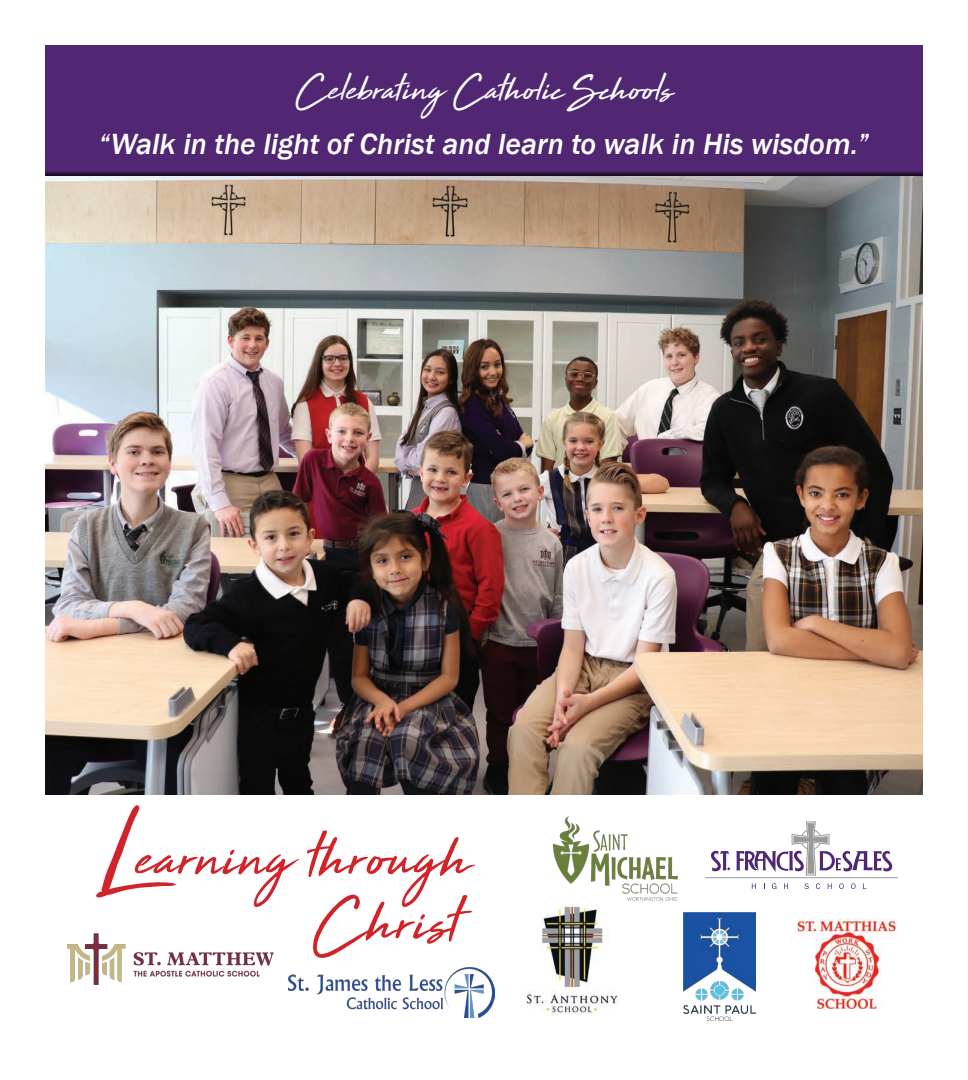
<style>
.page{position:relative;width:968px;height:1080px;background:#fff}
.page>*{position:absolute;margin:0;border:0;box-sizing:border-box;transform-origin:0 0}
.t1{font:71.25px "High Tide";letter-spacing:.01em;color:#d1232a}
.t2{font:42.5px "High Tide";color:#fff}
.t3{font:italic 500 30px "Franklin Gothic";color:#fff}
.s1{font-size:111.25px}
</style>
<div class="page">
<img style="left:45px;top:249px;width:877px;height:545px">
<img style="left:526px;top:905px;width:93px;height:110px">
<img style="left:289px;top:968px;width:206px;height:49px">
<img style="left:68px;top:934px;width:206px;height:50px">
<img style="left:796px;top:920px;width:101px;height:89px">
<img style="left:553px;top:817px;width:124px;height:84px">
<img style="left:684px;top:913px;width:71px;height:108px">
<hr style="left:705px;top:878px;width:192px;height:1px;background:#9a999a">
<svg style="left:710px;top:850px;width:20px;height:22px"></svg>
<svg style="left:736px;top:822px;width:156px;height:53px"></svg>
<svg style="left:751px;top:883px;width:4px;height:6px"></svg>
<svg style="left:772px;top:883px;width:4px;height:6px"></svg>
<svg style="left:784px;top:883px;width:4px;height:6px"></svg>
<svg style="left:804px;top:883px;width:4px;height:6px"></svg>
<svg style="left:815px;top:883px;width:5px;height:6px"></svg>
<svg style="left:827px;top:883px;width:4px;height:6px"></svg>
<svg style="left:839px;top:883px;width:4px;height:6px"></svg>
<svg style="left:851px;top:883px;width:4px;height:6px"></svg>
<div style="left:45px;top:45px;width:877px;height:204px;background:#fff;opacity:.3"></div>
<div style="left:45px;top:45px;width:877px;height:131px;background:#512773"></div>
<h2 class="t2" style="left:295px;top:59px;width:378px">Celebrating Catholic Schools</h2>
<p class="t3" style="left:99px;top:125px;width:771px">“Walk in the light of Christ and learn to walk in His wisdom.”</p>
<h1 class="t1" style="left:109px;top:808px;width:361px"><span class="s1">L</span>earning through</h1>
<h1 class="t1" style="left:312px;top:872px;width:148px">Christ</h1>
</div>
